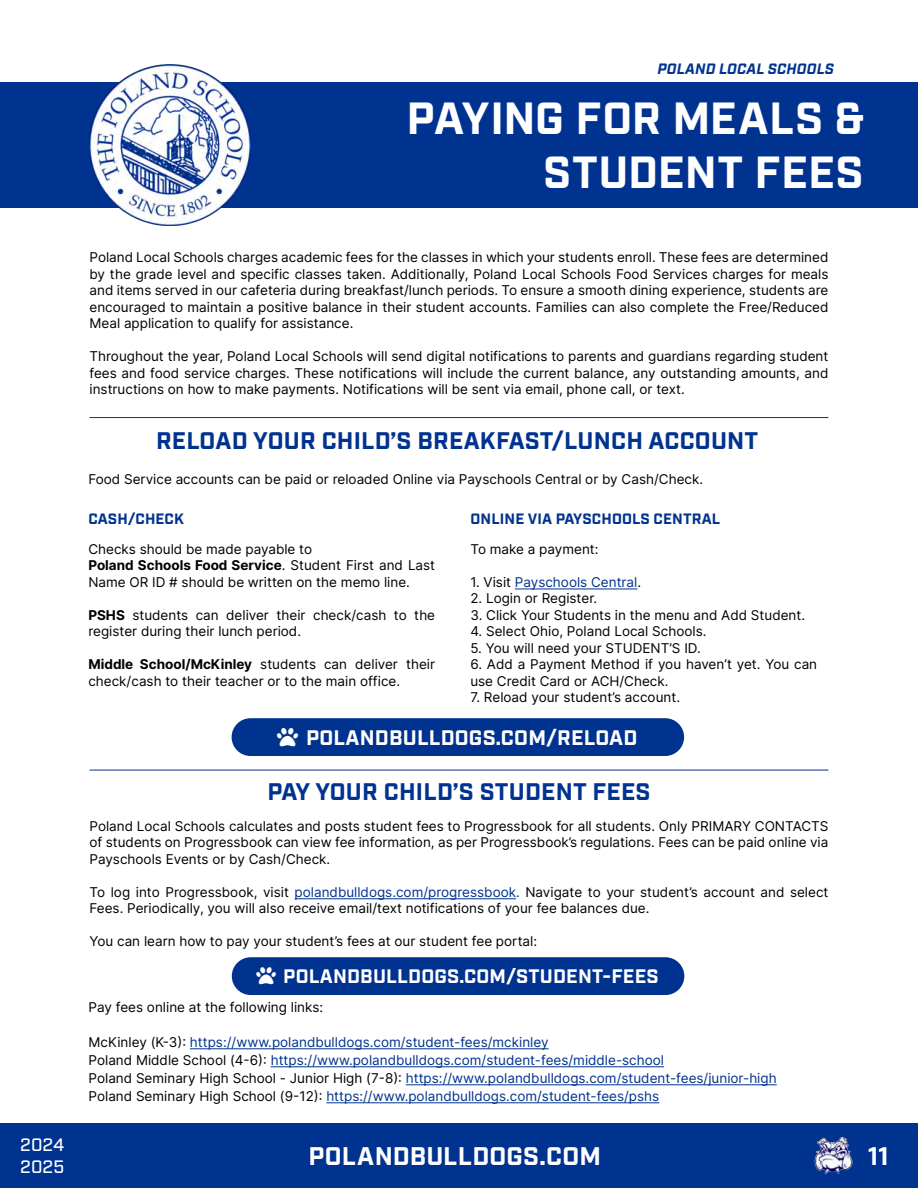
<style>
.page{position:relative;width:918px;height:1188px;background:#fff}
.page>*{position:absolute;margin:0;border:0;box-sizing:border-box;transform-origin:0 0}
.Block_Title{font:700 45px "Industry";letter-spacing:.005em;color:#fff}
.t1{font:700 25.5px "Industry";letter-spacing:.01em;color:#fff}
.Body_Topic_Header_Blue{font:700 24px "Industry";letter-spacing:.01em;color:#00328f}
.Body_Topic_Header_Blue-2{font:700 21px "Industry";letter-spacing:.01em;color:#fff}
.Body_Topic_Header_Blue-3{font:700 19.5px "Industry";letter-spacing:.01em;color:#fff}
.t2{font:500 18px/21.6px "Industry";letter-spacing:.005em;color:#fff}
.Body_Topic_Header_Blue-4{font:700 15px "Industry";letter-spacing:.01em;color:#00328f}
.t3{font:italic 700 15px "Industry";letter-spacing:.01em;color:#00328f}
.Body{font:13.5px/16.5px "Inter";color:#000}
.Body-2{font:13.5px "Inter";color:#00328f}
.s1{font-weight:700}
.s2{color:#000}
.s3{color:#00328f}
</style>
<div class="page">
<div style="left:0;top:1123px;width:918px;height:65px;background:#00328f"></div>
<img style="left:814px;top:1136px;width:39px;height:39px">
<div style="left:0;top:82px;width:918px;height:126px;background:#00328f"></div>
<img style="left:90px;top:65px;width:160px;height:161px">
<hr style="left:90px;top:417px;width:738px;height:1px;background:#00328f">
<hr style="left:90px;top:770px;width:738px;height:1px;background:#00328f">
<hr style="left:515px;top:589px;width:122px;height:1px;background:#00328f">
<div style="left:232px;top:718px;width:452px;height:38px;background:#00328f;border-radius:19px"></div>
<hr style="left:295px;top:898px;width:221px;height:1px;background:#00328f">
<hr style="left:190px;top:1048px;width:359px;height:1px;background:#00328f">
<hr style="left:271px;top:1066px;width:302px;height:1px;background:#00328f">
<hr style="left:573px;top:1066px;width:91px;height:1px;background:#00328f">
<hr style="left:406px;top:1084px;width:302px;height:1px;background:#00328f">
<hr style="left:708px;top:1084px;width:69px;height:1px;background:#00328f">
<hr style="left:326px;top:1102px;width:303px;height:1px;background:#00328f">
<hr style="left:629px;top:1102px;width:30px;height:1px;background:#00328f">
<div style="left:232px;top:957px;width:452px;height:38px;background:#00328f;border-radius:19px"></div>
<p class="t3" style="left:658px;top:59px;width:178px">POLAND LOCAL SCHOOLS</p>
<h2 class="Block_Title" style="left:407px;top:92px;width:459px">PAYING FOR MEALS &amp;</h2>
<h2 class="Block_Title" style="left:543px;top:146px;width:322px">STUDENT FEES</h2>
<p class="Body" style="left:90px;top:249px;width:740px;text-align:justify">Poland Local Schools charges academic fees for the classes in which your students enroll. These fees are determined by the grade level and specific classes taken. Additionally, Poland Local Schools Food Services charges for meals and items served in our cafeteria during breakfast/lunch periods. To ensure a smooth dining experience, students are encouraged to maintain a positive balance in their student accounts. Families can also complete the Free/Reduced Meal application to qualify for assistance.</p>
<p class="Body" style="left:90px;top:348px;width:740px;text-align:justify">Throughout the year, Poland Local Schools will send digital notifications to parents and guardians regarding student fees and food service charges. These notifications will include the current balance, any outstanding amounts, and instructions on how to make payments. Notifications will be sent via email, phone call, or text.</p>
<h2 class="Body_Topic_Header_Blue" style="left:156px;top:426px;width:604px">RELOAD YOUR CHILD’S BREAKFAST/LUNCH ACCOUNT</h2>
<p class="Body" style="left:88px;top:471px;width:616px">Food Service accounts can be paid or reloaded Online via Payschools Central or by Cash/Check.</p>
<h2 class="Body_Topic_Header_Blue-4" style="left:88px;top:510px;width:97px">CASH/CHECK</h2>
<p class="Body" style="left:88px;top:540px;width:225px">Checks should be made payable to</p>
<p class="Body" style="left:88px;top:557px;width:348px"><span class="s1">Poland Schools Food Service</span>. Student First and Last<br>Name OR ID # should be written on the memo line.</p>
<p class="Body" style="left:88px;top:606px;width:348px"><span class="s1">PSHS</span> students can deliver their check/cash to the register during their lunch period.</p>
<p class="Body" style="left:88px;top:656px;width:348px"><span class="s1">Middle School/McKinley</span> students can deliver their check/cash to their teacher or to the main office.</p>
<h2 class="Body_Topic_Header_Blue-4" style="left:470px;top:510px;width:251px">ONLINE VIA PAYSCHOOLS CENTRAL</h2>
<p class="Body" style="left:470px;top:540px;width:130px">To make a payment:</p>
<p class="Body-2" style="left:470px;top:572px;width:172px"><span class="s2">1. Visit</span> Payschools Central<span class="s2">.</span></p>
<p class="Body" style="left:470px;top:590px;width:128px">2. Login or Register.</p>
<p class="Body" style="left:470px;top:606px;width:336px">3. Click Your Students in the menu and Add Student.</p>
<p class="Body" style="left:470px;top:623px;width:238px">4. Select Ohio, Poland Local Schools.</p>
<p class="Body" style="left:470px;top:639px;width:232px">5. You will need your STUDENT’S ID.</p>
<p class="Body" style="left:470px;top:656px;width:348px">6. Add a Payment Method if you haven’t yet. You can use Credit Card or ACH/Check.</p>
<p class="Body" style="left:470px;top:689px;width:211px">7. Reload your student’s account.</p>
<h2 class="Body_Topic_Header_Blue-2" style="left:306px;top:725px;width:333px">POLANDBULLDOGS.COM/RELOAD</h2>
<h2 class="Body_Topic_Header_Blue" style="left:267px;top:778px;width:385px">PAY YOUR CHILD’S STUDENT FEES</h2>
<p class="Body" style="left:90px;top:817px;width:740px;text-align:justify">Poland Local Schools calculates and posts student fees to Progressbook for all students. Only PRIMARY CONTACTS of students on Progressbook can view fee information, as per Progressbook’s regulations. Fees can be paid online via Payschools Events or by Cash/Check.</p>
<p class="Body" style="left:90px;top:883px;width:740px">To log into Progressbook, visit <span class="s3">polandbulldogs.com/progressbook.</span> Navigate to your student’s account and select<br>Fees. Periodically, you will also receive email/text notifications of your fee balances due.</p>
<p class="Body" style="left:90px;top:933px;width:449px">You can learn how to pay your student’s fees at our student fee portal:</p>
<h2 class="Body_Topic_Header_Blue-3" style="left:283px;top:965px;width:377px">POLANDBULLDOGS.COM/STUDENT-FEES</h2>
<p class="Body" style="left:89px;top:999px;width:236px">Pay fees online at the following links:</p>
<p class="Body-2" style="left:89px;top:1032px;width:462px"><span class="s2">McKinley (K-3):</span> https://www.polandbulldogs.com/student-fees/mckinley</p>
<p class="Body-2" style="left:89px;top:1050px;width:577px"><span class="s2">Poland Middle School (4-6):</span> https://www.polandbulldogs.com/student-fees/middle-school</p>
<p class="Body-2" style="left:89px;top:1068px;width:690px"><span class="s2">Poland Seminary High School - Junior High (7-8):</span> https://www.polandbulldogs.com/student-fees/junior-high</p>
<p class="Body-2" style="left:89px;top:1086px;width:572px"><span class="s2">Poland Seminary High School (9-12):</span> https://www.polandbulldogs.com/student-fees/pshs</p>
<h3 class="t2" style="left:20px;top:1135px;width:46px">2024<br>2025</h3>
<h2 class="t1" style="left:868px;top:1141px;width:23px">11</h2>
<h2 class="t1" style="left:308px;top:1141px;width:294px">POLANDBULLDOGS.COM</h2>
</div>
